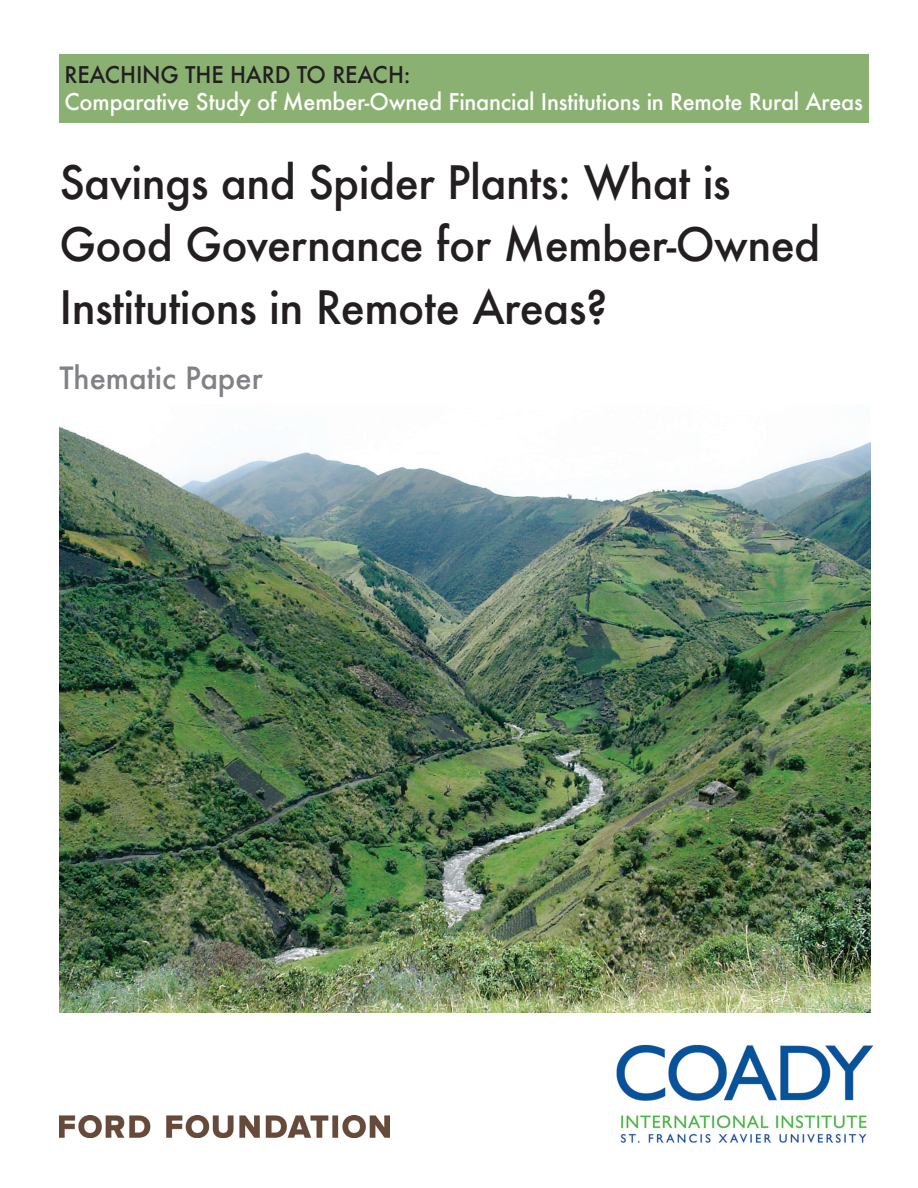
<style>
.page{position:relative;width:918px;height:1188px;background:#fff}
.page>*{position:absolute;margin:0;border:0;box-sizing:border-box;transform-origin:0 0}
.t1{font:500 45px/62.2px "Futura";letter-spacing:-.015em;color:#231f20}
.t2{font:500 30px "Futura";color:#808285}
.t3{font:500 22.5px "Futura";letter-spacing:-.01em;color:#fff}
.t4{font:500 22.5px "Futura";letter-spacing:-.01em;color:#231f20}
</style>
<div class="page">
<img style="left:59px;top:426px;width:811px;height:586px">
<img style="left:59px;top:1115px;width:331px;height:23px">
<img style="left:616px;top:1044px;width:258px;height:99px">
<div style="left:59px;top:54px;width:810px;height:69px;background:#8ab172"></div>
<p class="t4" style="left:64px;top:59px;width:348px">REACHING THE HARD TO REACH:</p>
<p class="t3" style="left:64px;top:86px;width:800px">Comparative Study of Member-Owned Financial Institutions in Remote Rural Areas</p>
<p class="t1" style="left:59px;top:151px;width:763px">Savings and Spider Plants: What is<br>Good Governance for Member-Owned<br>Institutions in Remote Areas?</p>
<p class="t2" style="left:59px;top:358px;width:205px">Thematic Paper</p>
</div>
